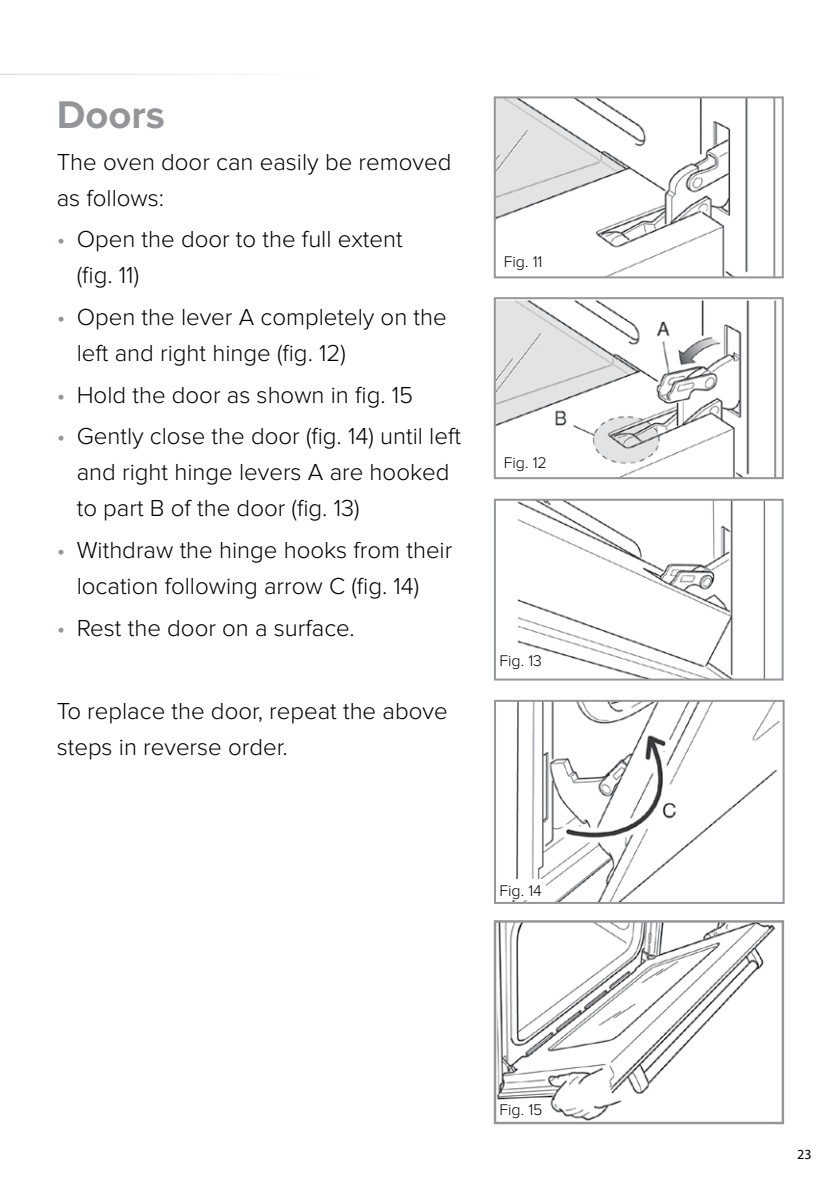
<style>
.page{position:relative;width:840px;height:1191px;background:#fff}
.page>*{position:absolute;margin:0;border:0;box-sizing:border-box;transform-origin:0 0}
.t1{font:700 40px "Proxima Nova";color:#939598}
.t2{font:300 24px/36px "Proxima Nova";color:#000}
.t3{font:300 16px "Proxima Nova";color:#000}
.t4{font:14px "Myriad Pro";color:#000}
.s1{color:#939598}
</style>
<div class="page">
<hr style="left:0;top:74px;width:839px;height:1px;background:#bcbec0">
<img style="left:496px;top:99px;width:280px;height:176px">
<div style="left:493px;top:96px;width:290px;height:182px;border:2px solid #939598"></div>
<img style="left:496px;top:300px;width:281px;height:176px">
<div style="left:493px;top:297px;width:290px;height:182px;border:2px solid #939598"></div>
<img style="left:496px;top:923px;width:280px;height:198px">
<div style="left:493px;top:920px;width:290px;height:204px;border:2px solid #939598"></div>
<div style="left:497px;top:1099px;width:48px;height:21px;background:#fff"></div>
<img style="left:512px;top:703px;width:268px;height:198px">
<div style="left:493px;top:700px;width:291px;height:204px;border:2px solid #939598"></div>
<div style="left:497px;top:879px;width:48px;height:21px;background:#fff"></div>
<img style="left:517px;top:502px;width:249px;height:175px">
<div style="left:493px;top:499px;width:290px;height:181px;border:2px solid #939598"></div>
<h1 class="t1" style="left:57px;top:92px;width:110px">Doors</h1>
<p class="t2" style="left:57px;top:144px;width:396px">The oven door can easily be removed as follows:</p>
<p class="t2" style="left:77px;top:222px;width:327px;text-indent:-20px"><span class="s1">•</span> Open the door to the full extent (fig. 11)</p>
<p class="t2" style="left:77px;top:300px;width:371px;text-indent:-20px"><span class="s1">•</span> Open the lever A completely on the left and right hinge (fig. 12)</p>
<p class="t2" style="left:57px;top:377px;width:358px"><span class="s1">•</span> Hold the door as shown in fig. 15</p>
<p class="t2" style="left:77px;top:419px;width:385px;text-indent:-20px"><span class="s1">•</span> Gently close the door (fig. 14) until left and right hinge levers A are hooked to part B of the door (fig. 13)</p>
<p class="t2" style="left:57px;top:533px;width:397px;text-align:center"><span class="s1">•</span> Withdraw the hinge hooks from their location following arrow C (fig. 14)</p>
<p class="t2" style="left:57px;top:610px;width:299px"><span class="s1">•</span> Rest the door on a surface.</p>
<p class="t2" style="left:57px;top:694px;width:392px">To replace the door, repeat the above steps in reverse order.</p>
<p class="t3" style="left:503px;top:253px;width:40px">Fig. 11</p>
<p class="t3" style="left:503px;top:454px;width:45px">Fig. 12</p>
<p class="t3" style="left:499px;top:652px;width:44px">Fig. 13</p>
<p class="t3" style="left:499px;top:881px;width:44px">Fig. 14</p>
<p class="t3" style="left:499px;top:1100px;width:45px">Fig. 15</p>
<p class="t4" style="left:796px;top:1146px;width:16px">23</p>
</div>
